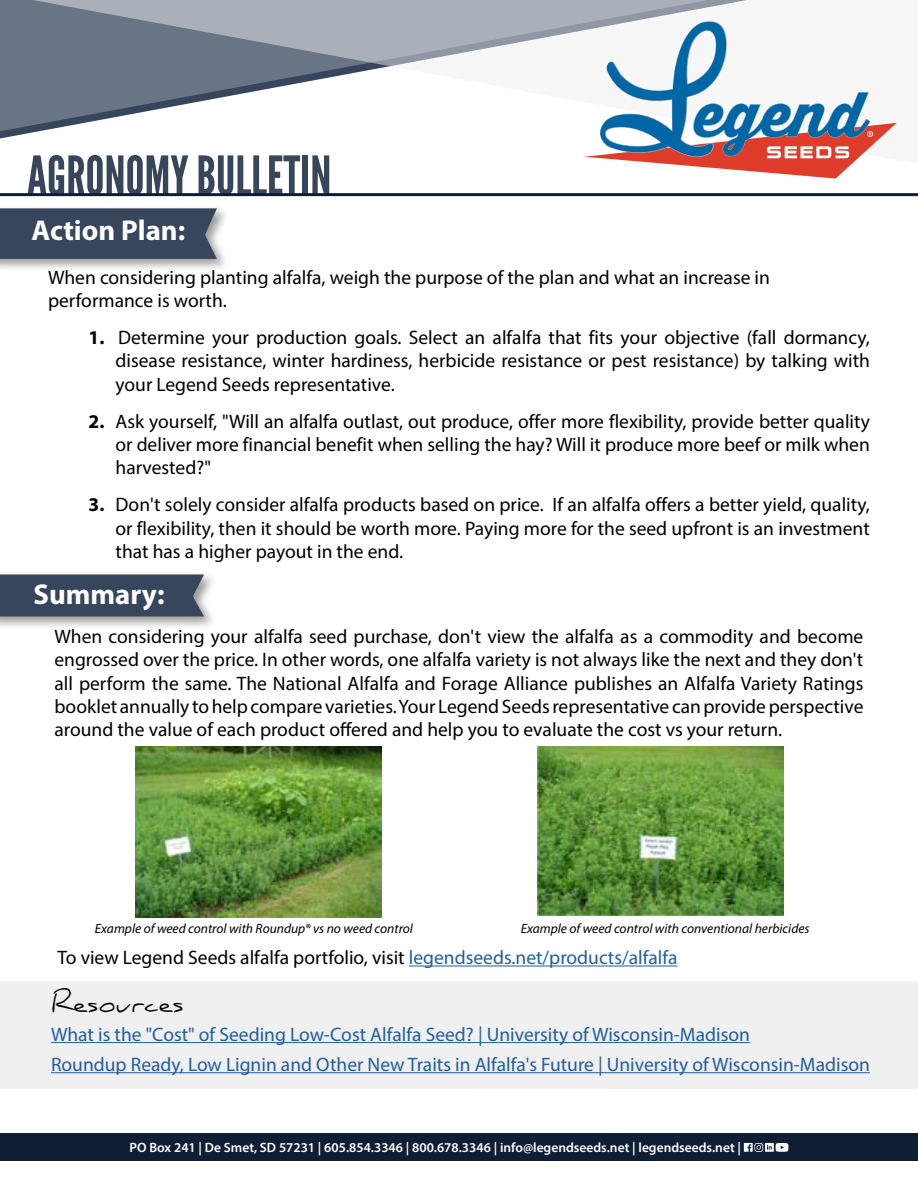
<style>
.page{position:relative;width:918px;height:1188px;background:#fff}
.page>*{position:absolute;margin:0;border:0;box-sizing:border-box;transform-origin:0 0}
.t1{font:53.4px "League Gothic";color:#38465c}
.t2{font:700 28.8px "Myriad Pro";color:#fff}
.t3{font:27.75px "Daniel";color:#000}
.t4{font:19.5px/23.4px "Myriad Pro";color:#000;text-align:justify}
.t5{font:19.5px/30.2px "Myriad Pro";color:#215e9e}
.t6{font:italic 13.5px "Myriad Pro";color:#000}
.t7{font:600 13.5px "Myriad Pro";color:#fff}
.s1{font-weight:700}
.s2{color:#215e9e}
</style>
<div class="page">
<hr style="left:0;top:193px;width:918px;height:3px;background:#101e35">
<svg style="left:0;top:0;width:747px;height:139px"></svg>
<div style="left:0;top:1134px;width:918px;height:27px;background:#101e35"></div>
<svg style="left:744px;top:1143px;width:44px;height:9px"></svg>
<svg style="left:584px;top:21px;width:313px;height:158px"></svg>
<div style="left:0;top:205px;width:229px;height:66px;background:#000;opacity:.4"></div>
<div style="left:0;top:208px;width:217px;height:51px;background:#38465d"></div>
<div style="left:0;top:571px;width:216px;height:59px;background:#000;opacity:.4"></div>
<div style="left:0;top:574px;width:204px;height:42px;background:#38465d"></div>
<div style="left:0;top:982px;width:918px;height:107px;background:#f0f0f1"></div>
<hr style="left:51px;top:1042px;width:699px;height:1px;background:#215e9e">
<hr style="left:51px;top:1072px;width:819px;height:1px;background:#215e9e">
<img style="left:136px;top:746px;width:246px;height:171px">
<img style="left:538px;top:746px;width:246px;height:170px">
<hr style="left:409px;top:966px;width:269px;height:1px;background:#215e9e">
<h1 class="t1" style="left:27px;top:144px;width:306px">AGRONOMY BULLETIN</h1>
<h2 class="t2" style="left:32px;top:211px;width:155px">Action Plan:</h2>
<p class="t4" style="left:48px;top:265px;width:723px">When considering planting alfalfa, weigh the purpose of the plan and what an increase in performance is worth.</p>
<p class="t4" style="left:116px;top:325px;width:756px;text-indent:-27px"><span class="s1">1.</span> Determine your production goals. Select an alfalfa that fits your objective (fall dormancy, disease resistance, winter hardiness, herbicide resistance or pest resistance) by talking with your Legend Seeds representative.</p>
<p class="t4" style="left:116px;top:409px;width:756px;text-indent:-27px"><span class="s1">2.</span> Ask yourself, "Will an alfalfa outlast, out produce, offer more flexibility, provide better quality or deliver more financial benefit when selling the hay? Will it produce more beef or milk when harvested?"</p>
<p class="t4" style="left:116px;top:493px;width:756px;text-indent:-27px"><span class="s1">3.</span> Don't solely consider alfalfa products based on price. If an alfalfa offers a better yield, quality, or flexibility, then it should be worth more. Paying more for the seed upfront is an investment that has a higher payout in the end.</p>
<h2 class="t2" style="left:34px;top:576px;width:132px">Summary:</h2>
<p class="t4" style="left:55px;top:624px;width:810px">When considering your alfalfa seed purchase, don't view the alfalfa as a commodity and become engrossed over the price. In other words, one alfalfa variety is not always like the next and they don't all perform the same. The National Alfalfa and Forage Alliance publishes an Alfalfa Variety Ratings booklet annually to help compare varieties. Your Legend Seeds representative can provide perspective around the value of each product offered and help you to evaluate the cost vs your return.</p>
<p class="t6" style="left:95px;top:920px;width:320px">Example of weed control with Roundup® vs no weed control</p>
<p class="t6" style="left:521px;top:920px;width:290px">Example of weed control with conventional herbicides</p>
<p class="t4" style="left:58px;top:946px;width:622px">To view Legend Seeds alfalfa portfolio, visit <span class="s2">legendseeds.net/products/alfalfa</span></p>
<h3 class="t3" style="left:51px;top:986px;width:135px">Resources</h3>
<p class="t5" style="left:51px;top:1019px;width:820px">What is the "Cost" of Seeding Low-Cost Alfalfa Seed? | University of Wisconsin-Madison<br>Roundup Ready, Low Lignin and Other New Traits in Alfalfa's Future | University of Wisconsin-Madison</p>
<p class="t7" style="left:130px;top:1139px;width:613px">PO Box 241 | De Smet, SD 57231 | 605.854.3346 | 800.678.3346 | info@legendseeds.net | legendseeds.net |</p>
</div>
